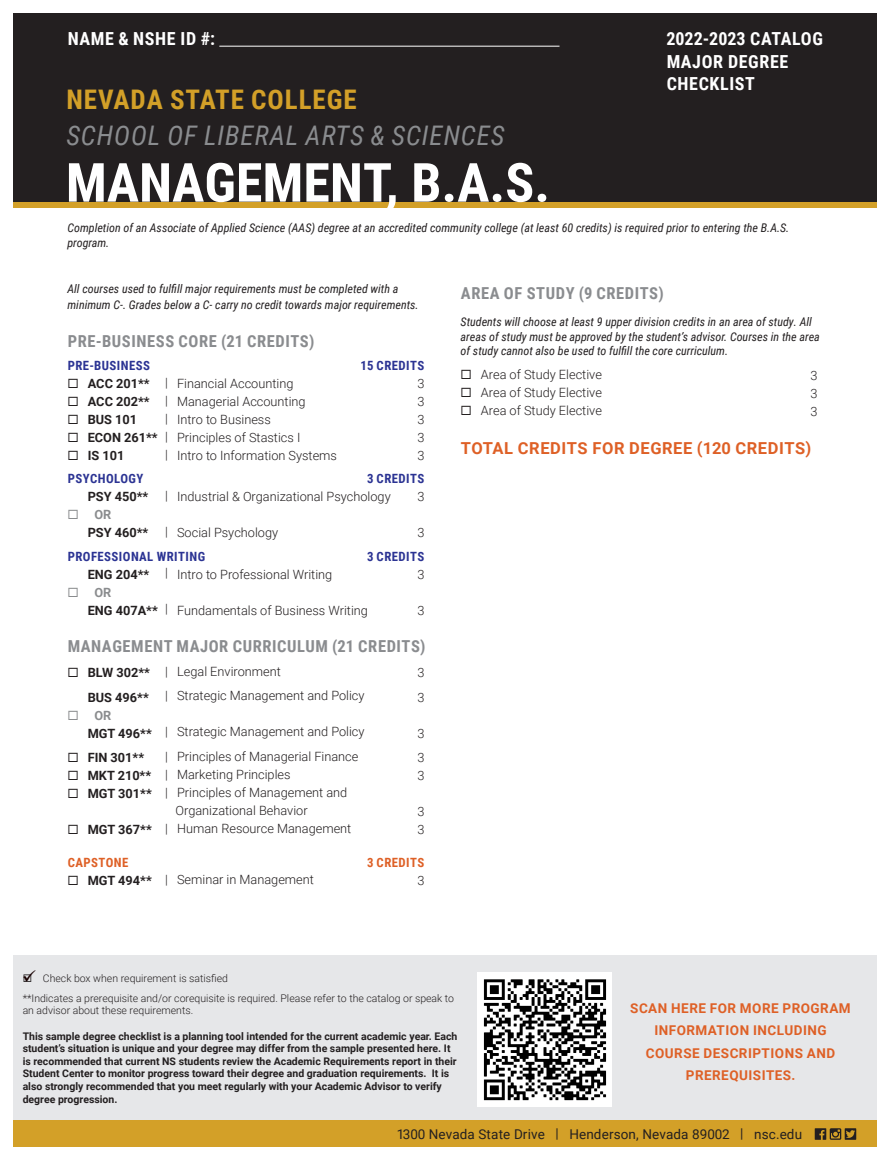
<style>
.page{position:relative;width:891px;height:1161px;background:#fff}
.page>*{position:absolute;margin:0;border:0;box-sizing:border-box;transform-origin:0 0}
.t1{font:700 54px "Roboto Condensed";color:#fff}
.t2{font:italic 27px "Roboto Condensed";letter-spacing:.035em;color:#8a8c8f}
.t3{font:700 27px "Roboto Condensed";letter-spacing:.035em;color:#d3a028}
.t4{font:700 18px/21.6px "Roboto Condensed";letter-spacing:.035em;color:#fff}
.t5{font:700 18px "Roboto Condensed";color:#fff}
.t6{font:700 16.5px "Roboto Condensed";letter-spacing:.035em;color:#8a8c8f}
.t7{font:700 16.5px "Roboto";letter-spacing:.035em;color:#de6026}
.t8{font:700 13.5px/22.5px "Roboto";letter-spacing:.035em;color:#de6026;text-align:center}
.t9{font:13.5px "Roboto";letter-spacing:.01em;color:#231f20}
.t10{font:300 12.75px "Roboto";color:#231f20}
.t11{font:700 12.75px "Roboto Condensed";letter-spacing:.035em;color:#2b3393}
.t12{font:700 12.75px "Roboto";color:#231f20}
.t13{font:700 12.75px "Roboto Condensed";letter-spacing:.035em;color:#de6026}
.t14{font:700 12.75px "Roboto";color:#8a8c8e}
.t15{font:italic 12px/14.4px "Roboto Condensed";color:#231f20}
.t16{font:700 10.5px/12.6px "Roboto";color:#231f20}
.t17{font:300 10.5px/12.6px "Roboto";color:#231f20}
.s1{font-weight:700}
</style>
<div class="page">
<div style="left:14px;top:202px;width:864px;height:6px;background:#d3a028"></div>
<div style="left:14px;top:1120px;width:864px;height:28px;background:#d3a028"></div>
<svg style="left:845px;top:1128px;width:11px;height:12px"></svg>
<svg style="left:815px;top:1128px;width:40px;height:12px"></svg>
<div style="left:14px;top:14px;width:864px;height:188px;background:#231f20"></div>
<hr style="left:219px;top:46px;width:341px;height:1px;background:#fff">
<div style="left:14px;top:955px;width:864px;height:164px;background:#e6e7e9"></div>
<img style="left:478px;top:973px;width:134px;height:133px">
<p class="t4" style="left:68px;top:27px;width:149px">NAME &amp; NSHE ID #:</p>
<p class="t5" style="left:666px;top:26px;width:158px">2022-2023 CATALOG</p>
<p class="t4" style="left:667px;top:50px;width:123px">MAJOR DEGREE<br>CHECKLIST</p>
<p class="t3" style="left:66px;top:80px;width:292px">NEVADA STATE COLLEGE</p>
<p class="t2" style="left:66px;top:116px;width:440px">SCHOOL OF LIBERAL ARTS &amp; SCIENCES</p>
<p class="t1" style="left:66px;top:145px;width:486px">MANAGEMENT, B.A.S.</p>
<p class="t15" style="left:68px;top:220px;width:723px">Completion of an Associate of Applied Science (AAS) degree at an accredited community college (at least 60 credits) is required prior to entering the B.A.S. program.</p>
<p class="t15" style="left:68px;top:280px;width:353px;line-height:16.5px">All courses used to fulfill major requirements must be completed with a minimum C-. Grades below a C- carry no credit towards major requirements.</p>
<p class="t6" style="left:68px;top:329px;width:248px">PRE-BUSINESS CORE (21 CREDITS)</p>
<p class="t11" style="left:68px;top:357px;width:84px">PRE-BUSINESS</p>
<p class="t11" style="left:361px;top:357px;width:65px">15 CREDITS</p>
<p class="t10" style="left:88px;top:375px;width:207px"><span class="s1">ACC 201**</span> | Financial Accounting</p>
<p class="t10" style="left:417px;top:375px;width:9px">3</p>
<p class="t10" style="left:88px;top:393px;width:219px"><span class="s1">ACC 202**</span> | Managerial Accounting</p>
<p class="t10" style="left:417px;top:393px;width:9px">3</p>
<p class="t12" style="left:88px;top:411px;width:51px">BUS 101</p>
<p class="t10" style="left:165px;top:411px;width:107px">| Intro to Business</p>
<p class="t10" style="left:417px;top:411px;width:9px">3</p>
<p class="t10" style="left:88px;top:429px;width:214px"><span class="s1">ECON 261**</span> | Principles of Stastics I</p>
<p class="t10" style="left:417px;top:429px;width:9px">3</p>
<p class="t12" style="left:88px;top:447px;width:38px">IS 101</p>
<p class="t10" style="left:165px;top:447px;width:174px">| Intro to Information Systems</p>
<p class="t10" style="left:417px;top:447px;width:9px">3</p>
<p class="t11" style="left:68px;top:470px;width:77px">PSYCHOLOGY</p>
<p class="t11" style="left:367px;top:470px;width:59px">3 CREDITS</p>
<p class="t12" style="left:88px;top:488px;width:62px">PSY 450**</p>
<p class="t10" style="left:165px;top:488px;width:227px">| Industrial &amp; Organizational Psychology</p>
<p class="t10" style="left:417px;top:488px;width:9px">3</p>
<p class="t14" style="left:94px;top:506px;width:18px">OR</p>
<p class="t12" style="left:88px;top:524px;width:62px">PSY 460**</p>
<p class="t10" style="left:165px;top:524px;width:115px">| Social Psychology</p>
<p class="t10" style="left:417px;top:524px;width:9px">3</p>
<p class="t11" style="left:68px;top:547px;width:139px">PROFESSIONAL WRITING</p>
<p class="t11" style="left:367px;top:547px;width:59px">3 CREDITS</p>
<p class="t10" style="left:88px;top:565px;width:246px"><span class="s1">ENG 204**</span> | Intro to Professional Writing</p>
<p class="t10" style="left:417px;top:565px;width:9px">3</p>
<p class="t14" style="left:94px;top:583px;width:18px">OR</p>
<p class="t10" style="left:88px;top:601px;width:282px"><span class="s1">ENG 407A**</span> | Fundamentals of Business Writing</p>
<p class="t10" style="left:417px;top:601px;width:9px">3</p>
<p class="t6" style="left:68px;top:635px;width:359px">MANAGEMENT MAJOR CURRICULUM (21 CREDITS)</p>
<p class="t10" style="left:88px;top:662px;width:195px"><span class="s1">BLW 302**</span> | Legal Environment</p>
<p class="t10" style="left:417px;top:663px;width:9px">3</p>
<p class="t12" style="left:88px;top:688px;width:63px">BUS 496**</p>
<p class="t10" style="left:165px;top:687px;width:201px">| Strategic Management and Policy</p>
<p class="t10" style="left:417px;top:688px;width:9px">3</p>
<p class="t14" style="left:94px;top:706px;width:18px">OR</p>
<p class="t10" style="left:88px;top:723px;width:278px"><span class="s1">MGT 496**</span> | Strategic Management and Policy</p>
<p class="t10" style="left:417px;top:724px;width:9px">3</p>
<p class="t12" style="left:88px;top:749px;width:58px">FIN 301**</p>
<p class="t10" style="left:165px;top:748px;width:195px">| Principles of Managerial Finance</p>
<p class="t10" style="left:417px;top:749px;width:9px">3</p>
<p class="t10" style="left:88px;top:766px;width:204px"><span class="s1">MKT 210**</span> | Marketing Principles</p>
<p class="t10" style="left:417px;top:767px;width:9px">3</p>
<p class="t10" style="left:88px;top:784px;width:261px"><span class="s1">MGT 301**</span> | Principles of Management and</p>
<p class="t10" style="left:176px;top:802px;width:134px">Organizational Behavior</p>
<p class="t10" style="left:417px;top:803px;width:9px">3</p>
<p class="t10" style="left:88px;top:820px;width:265px"><span class="s1">MGT 367**</span> | Human Resource Management</p>
<p class="t10" style="left:417px;top:821px;width:9px">3</p>
<p class="t13" style="left:68px;top:854px;width:62px">CAPSTONE</p>
<p class="t13" style="left:367px;top:854px;width:59px">3 CREDITS</p>
<p class="t10" style="left:88px;top:871px;width:228px"><span class="s1">MGT 494**</span> | Seminar in Management</p>
<p class="t10" style="left:417px;top:872px;width:9px">3</p>
<p class="t6" style="left:461px;top:281px;width:204px">AREA OF STUDY (9 CREDITS)</p>
<p class="t15" style="left:461px;top:315px;width:361px">Students will choose at least 9 upper division credits in an area of study. All areas of study must be approved by the student’s advisor. Courses in the area of study cannot also be used to fulfill the core curriculum.</p>
<p class="t10" style="left:481px;top:365px;width:123px">Area of Study Elective</p>
<p class="t10" style="left:811px;top:367px;width:9px">3</p>
<p class="t10" style="left:481px;top:383px;width:123px">Area of Study Elective</p>
<p class="t10" style="left:811px;top:385px;width:9px">3</p>
<p class="t10" style="left:481px;top:401px;width:123px">Area of Study Elective</p>
<p class="t10" style="left:811px;top:403px;width:9px">3</p>
<p class="t7" style="left:461px;top:436px;width:352px">TOTAL CREDITS FOR DEGREE (120 CREDITS)</p>
<p class="t17" style="left:43px;top:971px;width:187px">Check box when requirement is satisfied</p>
<p class="t17" style="left:23px;top:991px;width:433px">**Indicates a prerequisite and/or corequisite is required. Please refer to the catalog or speak to an advisor about these requirements.</p>
<p class="t16" style="left:23px;top:1029px;width:436px">This sample degree checklist is a planning tool intended for the current academic year. Each student’s situation is unique and your degree may differ from the sample presented here. It is recommended that current NS students review the Academic Requirements report in their Student Center to monitor progress toward their degree and graduation requirements. It is also strongly recommended that you meet regularly with your Academic Advisor to verify degree progression.</p>
<p class="t8" style="left:630px;top:996px;width:222px">SCAN HERE FOR MORE PROGRAM<br>INFORMATION INCLUDING<br>COURSE DESCRIPTIONS AND<br>PREREQUISITES.</p>
<p class="t9" style="left:397px;top:1125px;width:407px">1300 Nevada State Drive | Henderson, Nevada 89002 | nsc.edu</p>
</div>
